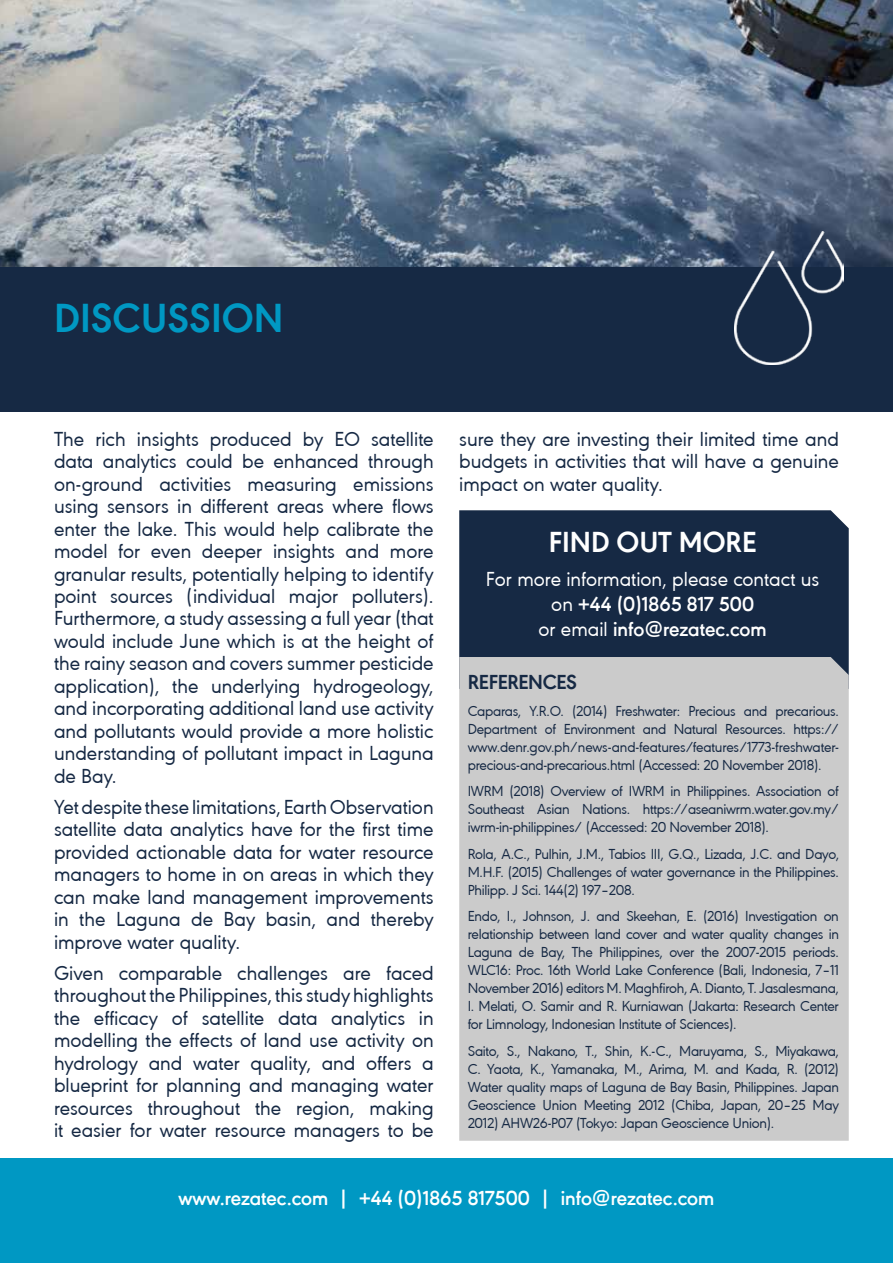
<style>
.page{position:relative;width:893px;height:1263px;background:#fff}
.page>*{position:absolute;margin:0;border:0;box-sizing:border-box;transform-origin:0 0}
.t1{font:700 42px "URW Geometric";color:#0098c3}
.t2{font:700 30px "URW Geometric";color:#fff}
.t3{font:21px/22.5px "URW Geometric";color:#162944;text-align:justify}
.t4{font:21px/25.2px "URW Geometric";color:#fff;text-align:center}
.t5{font:600 21px "URW Geometric";color:#fff}
.t6{font:700 21px "URW Geometric";letter-spacing:-.02em;color:#162944}
.t7{font:15px/18px "URW Geometric";letter-spacing:-.02em;color:#162944;text-align:justify}
.s1{font-weight:600}
</style>
<div class="page">
<img style="left:0;top:0;width:893px;height:267px">
<div style="left:0;top:267px;width:893px;height:144px;background:#162944"></div>
<div style="left:0;top:1159px;width:893px;height:104px;background:#0098c3"></div>
<div style="left:459px;top:510px;width:390px;height:147px;background:#162944"></div>
<div style="left:459px;top:657px;width:390px;height:484px;background:#cbcbcb"></div>
<img style="left:734px;top:232px;width:109px;height:132px">
<h1 class="t1" style="left:54px;top:286px;width:231px">DISCUSSION</h1>
<p class="t3" style="left:54px;top:426px;width:381px">The rich insights produced by EO satellite data analytics could be enhanced through on-ground activities measuring emissions using sensors in different areas where flows enter the lake. This would help calibrate the model for even deeper insights and more granular results, potentially helping to identify point sources (individual major polluters).<br>Furthermore, a study assessing a full year (that would include June which is at the height of the rainy season and covers summer pesticide application), the underlying hydrogeology, and incorporating additional land use activity and pollutants would provide a more holistic understanding of pollutant impact in Laguna de Bay.</p>
<p class="t3" style="left:54px;top:794px;width:381px">Yet despite these limitations, Earth Observation satellite data analytics have for the first time provided actionable data for water resource managers to home in on areas in which they can make land management improvements in the Laguna de Bay basin, and thereby improve water quality.</p>
<p class="t3" style="left:54px;top:960px;width:381px">Given comparable challenges are faced throughout the Philippines, this study highlights the efficacy of satellite data analytics in modelling the effects of land use activity on hydrology and water quality, and offers a blueprint for planning and managing water resources throughout the region, making it easier for water resource managers to be</p>
<p class="t3" style="left:459px;top:426px;width:381px">sure they are investing their limited time and budgets in activities that will have a genuine impact on water quality.</p>
<h2 class="t2" style="left:549px;top:519px;width:209px">FIND OUT MORE</h2>
<p class="t4" style="left:486px;top:564px;width:335px">For more information, please contact us on <span class="s1">+44 (0)1865 817 500<br></span>or email <span class="s1">info@rezatec.com</span></p>
<p class="t6" style="left:468px;top:666px;width:111px">REFERENCES</p>
<p class="t7" style="left:468px;top:701px;width:373px">Caparas, Y.R.O. (2014) Freshwater: Precious and precarious.<br>Department of Environment and Natural Resources. https:// www.denr.gov.ph/news-and-features/features/1773-freshwater&shy;precious-and-precarious.html (Accessed: 20 November 2018).</p>
<p class="t7" style="left:468px;top:781px;width:373px">IWRM (2018) Overview of IWRM in Philippines. Association of Southeast Asian Nations. https://aseaniwrm.water.gov.my/ iwrm-in-philippines/ (Accessed: 20 November 2018).</p>
<p class="t7" style="left:468px;top:844px;width:373px">Rola, A.C., Pulhin, J.M., Tabios III, G.Q., Lizada, J.C. and Dayo, M.H.F. (2015) Challenges of water governance in the Philippines.<br>Philipp. J Sci. 144(2) 197–208.</p>
<p class="t7" style="left:468px;top:906px;width:373px">Endo, I., Johnson, J. and Skeehan, E. (2016) Investigation on relationship between land cover and water quality changes in Laguna de Bay, The Philippines, over the 2007-2015 periods.<br>WLC16: Proc. 16th World Lake Conference (Bali, Indonesia, 7–11<br>November 2016) editors M. Maghfiroh, A. Dianto, T. Jasalesmana, I. Melati, O. Samir and R. Kurniawan (Jakarta: Research Center for Limnology, Indonesian Institute of Sciences).</p>
<p class="t7" style="left:468px;top:1041px;width:373px">Saito, S., Nakano, T., Shin, K.-C., Maruyama, S., Miyakawa, C. Yaota, K., Yamanaka, M., Arima, M. and Kada, R. (2012)<br>Water quality maps of Laguna de Bay Basin, Philippines. Japan Geoscience Union Meeting 2012 (Chiba, Japan, 20–25 May 2012) AHW26-P07 (Tokyo: Japan Geoscience Union).</p>
<p class="t5" style="left:179px;top:1183px;width:537px">www.rezatec.com | +44 (0)1865 817500 | info@rezatec.com</p>
</div>
